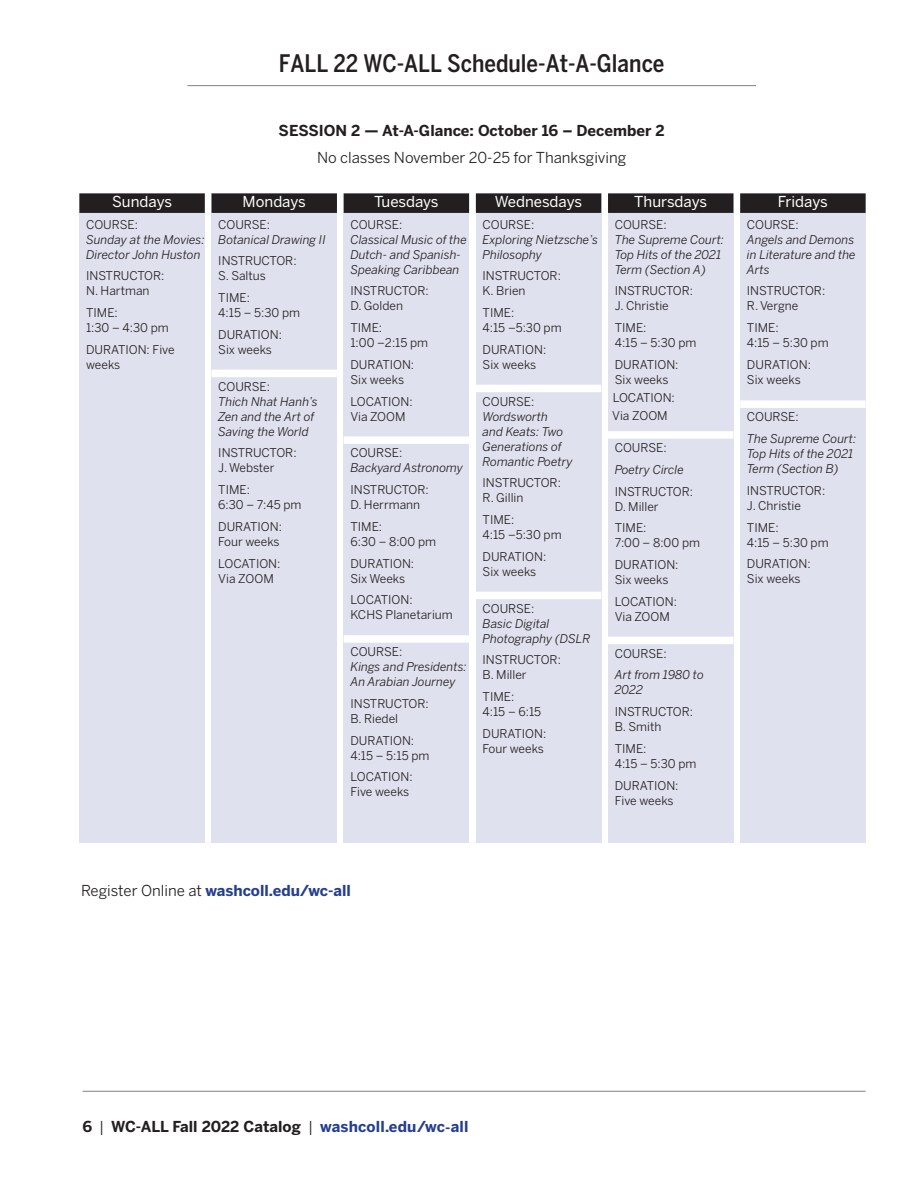
<style>
.page{position:relative;width:918px;height:1188px;background:#fff}
.page>*{position:absolute;margin:0;border:0;box-sizing:border-box;transform-origin:0 0}
.cat22-h1{font:500 condensed 24px "Benton Sans";color:#231f20}
.cat22-h2-schedule{font:700 15px "Benton Sans";color:#231f20}
.t1{font:700 15px "Benton Sans";color:#253f8e}
.cat22-h3-schedule{font:15px "Benton Sans Regluar";letter-spacing:-.005em;color:#fff}
.cat22-text-p2{font:15px "Benton Sans";color:#231f20}
.cat22-schedule-cours{font:15px "Benton Sans Regluar";letter-spacing:-.005em;color:#fff}
.cat22-schedule-cours-2{font:12px/15px "Benton Sans";color:#231f20}
.cat22-schedule-cours-3{font:italic 12px/15px "Benton Sans";color:#231f20}
.s1{font-style:normal}
.s2{font-weight:400;color:#231f20}
</style>
<div class="page">
<div style="left:79px;top:194px;width:126px;height:649px;background:#e0e1ee"></div>
<div style="left:212px;top:194px;width:125px;height:649px;background:#e0e1ee"></div>
<div style="left:344px;top:194px;width:125px;height:649px;background:#e0e1ee"></div>
<div style="left:476px;top:194px;width:125px;height:649px;background:#e0e1ee"></div>
<div style="left:608px;top:194px;width:125px;height:649px;background:#e0e1ee"></div>
<div style="left:740px;top:194px;width:126px;height:649px;background:#e0e1ee"></div>
<hr style="left:83px;top:1091px;width:783px;height:1px;background:#808285">
<hr style="left:187px;top:85px;width:569px;height:1px;background:#808285">
<div style="left:79px;top:193px;width:126px;height:20px;background:#231f20"></div>
<div style="left:212px;top:193px;width:125px;height:20px;background:#231f20"></div>
<div style="left:212px;top:370px;width:125px;height:7px;background:#fff"></div>
<div style="left:344px;top:193px;width:125px;height:20px;background:#231f20"></div>
<div style="left:344px;top:436px;width:125px;height:8px;background:#fff"></div>
<div style="left:344px;top:635px;width:125px;height:8px;background:#fff"></div>
<div style="left:476px;top:193px;width:125px;height:20px;background:#231f20"></div>
<div style="left:476px;top:385px;width:125px;height:7px;background:#fff"></div>
<div style="left:476px;top:592px;width:125px;height:7px;background:#fff"></div>
<div style="left:608px;top:193px;width:125px;height:20px;background:#231f20"></div>
<div style="left:608px;top:431px;width:125px;height:8px;background:#fff"></div>
<div style="left:608px;top:637px;width:125px;height:7px;background:#fff"></div>
<div style="left:740px;top:193px;width:126px;height:20px;background:#231f20"></div>
<div style="left:740px;top:400px;width:126px;height:8px;background:#fff"></div>
<h1 class="cat22-h1" style="left:279px;top:49px;width:387px">FALL 22 WC-ALL Schedule-At-A-Glance</h1>
<h3 class="cat22-h3-schedule" style="left:112px;top:193px;width:62px">Sundays</h3>
<p class="cat22-schedule-cours-3" style="left:86px;top:217px;width:120px"><span class="s1">COURSE:<br></span>Sunday at the Movies:<br>Director John Huston</p>
<p class="cat22-schedule-cours-2" style="left:86px;top:269px;width:80px">INSTRUCTOR:<br>N. Hartman</p>
<p class="cat22-schedule-cours-2" style="left:86px;top:306px;width:84px">TIME:<br>1:30 – 4:30 pm</p>
<p class="cat22-schedule-cours-2" style="left:86px;top:342px;width:90px">DURATION: Five weeks</p>
<h2 class="cat22-h2-schedule" style="left:279px;top:122px;width:388px">SESSION 2 — At-A-Glance: October 16 – December 2</h2>
<p class="cat22-text-p2" style="left:317px;top:148px;width:311px">No classes November 20-25 for Thanksgiving</p>
<h3 class="cat22-h3-schedule" style="left:243px;top:193px;width:65px">Mondays</h3>
<p class="cat22-schedule-cours-3" style="left:218px;top:217px;width:109px"><span class="s1">COURSE:<br></span>Botanical Drawing II</p>
<p class="cat22-schedule-cours-2" style="left:218px;top:254px;width:80px">INSTRUCTOR:<br>S. Saltus</p>
<p class="cat22-schedule-cours-2" style="left:218px;top:291px;width:83px">TIME:<br>4:15 – 5:30 pm</p>
<p class="cat22-schedule-cours-2" style="left:218px;top:327px;width:65px">DURATION:<br>Six weeks</p>
<p class="cat22-schedule-cours-3" style="left:218px;top:379px;width:101px"><span class="s1">COURSE:<br></span>Thich Nhat Hanh’s<br>Zen and the Art of<br>Saving the World</p>
<p class="cat22-schedule-cours-2" style="left:218px;top:446px;width:80px">INSTRUCTOR:<br>J. Webster</p>
<p class="cat22-schedule-cours-2" style="left:218px;top:483px;width:85px">TIME:<br>6:30 – 7:45 pm</p>
<p class="cat22-schedule-cours-2" style="left:218px;top:519px;width:65px">DURATION:<br>Four weeks</p>
<p class="cat22-schedule-cours-2" style="left:218px;top:556px;width:64px;line-height:15.5px">LOCATION:<br>Via ZOOM</p>
<h3 class="cat22-h3-schedule" style="left:374px;top:193px;width:66px">Tuesdays</h3>
<p class="cat22-schedule-cours-3" style="left:350px;top:217px;width:118px"><span class="s1">COURSE:<br></span>Classical Music of the<br>Dutch- and Spanish-<br>Speaking Caribbean</p>
<p class="cat22-schedule-cours-2" style="left:350px;top:284px;width:80px">INSTRUCTOR:<br>D. Golden</p>
<p class="cat22-schedule-cours-2" style="left:350px;top:321px;width:79px">TIME:<br>1:00 –2:15 pm</p>
<p class="cat22-schedule-cours-2" style="left:350px;top:357px;width:65px">DURATION:<br>Six weeks</p>
<p class="cat22-schedule-cours-2" style="left:350px;top:394px;width:64px">LOCATION:<br>Via ZOOM</p>
<p class="cat22-schedule-cours-3" style="left:350px;top:446px;width:114px"><span class="s1">COURSE:<br></span>Backyard Astronomy</p>
<p class="cat22-schedule-cours-2" style="left:350px;top:483px;width:80px">INSTRUCTOR:<br>D. Herrmann</p>
<p class="cat22-schedule-cours-2" style="left:350px;top:519px;width:87px">TIME:<br>6:30 – 8:00 pm</p>
<p class="cat22-schedule-cours-2" style="left:350px;top:556px;width:65px">DURATION:<br>Six Weeks</p>
<p class="cat22-schedule-cours-2" style="left:350px;top:593px;width:104px">LOCATION:<br>KCHS Planetarium</p>
<p class="cat22-schedule-cours-3" style="left:350px;top:645px;width:118px"><span class="s1">COURSE:<br></span>Kings and Presidents:<br>An Arabian Journey</p>
<p class="cat22-schedule-cours-2" style="left:350px;top:696px;width:80px">INSTRUCTOR:<br>B. Riedel</p>
<p class="cat22-schedule-cours-2" style="left:350px;top:733px;width:81px">DURATION:<br>4:15 – 5:15 pm</p>
<p class="cat22-schedule-cours-2" style="left:350px;top:770px;width:64px">LOCATION:<br>Five weeks</p>
<h3 class="cat22-h3-schedule" style="left:495px;top:193px;width:89px">Wednesdays</h3>
<p class="cat22-schedule-cours-3" style="left:483px;top:217px;width:117px"><span class="s1">COURSE:<br></span>Exploring Nietzsche’s<br>Philosophy</p>
<p class="cat22-schedule-cours-2" style="left:483px;top:269px;width:80px">INSTRUCTOR:<br>K. Brien</p>
<p class="cat22-schedule-cours-2" style="left:483px;top:306px;width:81px">TIME:<br>4:15 –5:30 pm</p>
<p class="cat22-schedule-cours-2" style="left:483px;top:342px;width:65px">DURATION:<br>Six weeks</p>
<p class="cat22-schedule-cours-3" style="left:483px;top:394px;width:92px"><span class="s1">COURSE:<br></span>Wordsworth<br>and Keats: Two<br>Generations of<br>Romantic Poetry</p>
<p class="cat22-schedule-cours-2" style="left:483px;top:476px;width:80px">INSTRUCTOR:<br>R. Gillin</p>
<p class="cat22-schedule-cours-2" style="left:483px;top:513px;width:81px">TIME:<br>4:15 –5:30 pm</p>
<p class="cat22-schedule-cours-2" style="left:483px;top:549px;width:65px">DURATION:<br>Six weeks</p>
<p class="cat22-schedule-cours-3" style="left:483px;top:601px;width:109px"><span class="s1">COURSE:<br></span>Basic Digital<br>Photography (DSLR</p>
<p class="cat22-schedule-cours-2" style="left:483px;top:653px;width:80px">INSTRUCTOR:<br>B. Miller</p>
<p class="cat22-schedule-cours-2" style="left:483px;top:690px;width:60px">TIME:<br>4:15 – 6:15</p>
<p class="cat22-schedule-cours-2" style="left:483px;top:726px;width:65px">DURATION:<br>Four weeks</p>
<h3 class="cat22-h3-schedule" style="left:634px;top:193px;width:74px">Thursdays</h3>
<p class="cat22-schedule-cours-3" style="left:615px;top:217px;width:111px"><span class="s1">COURSE:<br></span>The Supreme Court:<br>Top Hits of the 2021<br>Term (Section A)</p>
<p class="cat22-schedule-cours-2" style="left:615px;top:284px;width:80px">INSTRUCTOR:<br>J. Christie</p>
<p class="cat22-schedule-cours-2" style="left:615px;top:321px;width:83px">TIME:<br>4:15 – 5:30 pm</p>
<p class="cat22-schedule-cours-2" style="left:615px;top:357px;width:65px">DURATION:<br>Six weeks</p>
<p class="cat22-schedule-cours-2" style="left:612px;top:389px;width:64px;line-height:17.7px">LOCATION:<br>Via ZOOM</p>
<p class="cat22-schedule-cours-2" style="left:615px;top:441px;width:53px">COURSE:</p>
<p class="cat22-schedule-cours-3" style="left:615px;top:462px;width:71px">Poetry Circle</p>
<p class="cat22-schedule-cours-2" style="left:615px;top:484px;width:80px">INSTRUCTOR:<br>D. Miller</p>
<p class="cat22-schedule-cours-2" style="left:615px;top:521px;width:87px">TIME:<br>7:00 – 8:00 pm</p>
<p class="cat22-schedule-cours-2" style="left:615px;top:558px;width:65px">DURATION:<br>Six weeks</p>
<p class="cat22-schedule-cours-2" style="left:615px;top:594px;width:64px">LOCATION:<br>Via ZOOM</p>
<p class="cat22-schedule-cours-2" style="left:615px;top:646px;width:53px">COURSE:</p>
<p class="cat22-schedule-cours-3" style="left:615px;top:668px;width:91px">Art from 1980 to<br>2022</p>
<p class="cat22-schedule-cours-2" style="left:615px;top:704px;width:80px">INSTRUCTOR:<br>B. Smith</p>
<p class="cat22-schedule-cours-2" style="left:615px;top:741px;width:83px">TIME:<br>4:15 – 5:30 pm</p>
<p class="cat22-schedule-cours-2" style="left:615px;top:778px;width:65px">DURATION:<br>Five weeks</p>
<p class="cat22-schedule-cours" style="left:778px;top:193px;width:51px">Fridays</p>
<p class="cat22-schedule-cours-3" style="left:747px;top:217px;width:110px"><span class="s1">COURSE:<br></span>Angels and Demons in Literature and the<br>Arts</p>
<p class="cat22-schedule-cours-2" style="left:747px;top:284px;width:80px">INSTRUCTOR:<br>R. Vergne</p>
<p class="cat22-schedule-cours-2" style="left:747px;top:321px;width:83px">TIME:<br>4:15 – 5:30 pm</p>
<p class="cat22-schedule-cours-2" style="left:747px;top:357px;width:65px">DURATION:<br>Six weeks</p>
<p class="cat22-schedule-cours-2" style="left:747px;top:410px;width:53px">COURSE:</p>
<p class="cat22-schedule-cours-3" style="left:747px;top:432px;width:111px">The Supreme Court:<br>Top Hits of the 2021<br>Term (Section B)</p>
<p class="cat22-schedule-cours-2" style="left:747px;top:483px;width:80px">INSTRUCTOR:<br>J. Christie</p>
<p class="cat22-schedule-cours-2" style="left:747px;top:520px;width:83px">TIME:<br>4:15 – 5:30 pm</p>
<p class="cat22-schedule-cours-2" style="left:747px;top:557px;width:65px">DURATION:<br>Six weeks</p>
<p class="t1" style="left:81px;top:882px;width:271px"><span class="s2">Register Online at</span> washcoll.edu/wc-all</p>
<p class="cat22-h2-schedule" style="left:83px;top:1118px;width:11px">6</p>
<p class="cat22-text-p2" style="left:99px;top:1118px;width:7px">|</p>
<p class="cat22-h2-schedule" style="left:111px;top:1118px;width:191px">WC-ALL Fall 2022 Catalog</p>
<p class="cat22-text-p2" style="left:308px;top:1118px;width:7px">|</p>
<p class="t1" style="left:320px;top:1118px;width:150px">washcoll.edu/wc all</p>
<p class="t1" style="left:445px;top:1119px;width:7px">-</p>
</div>
